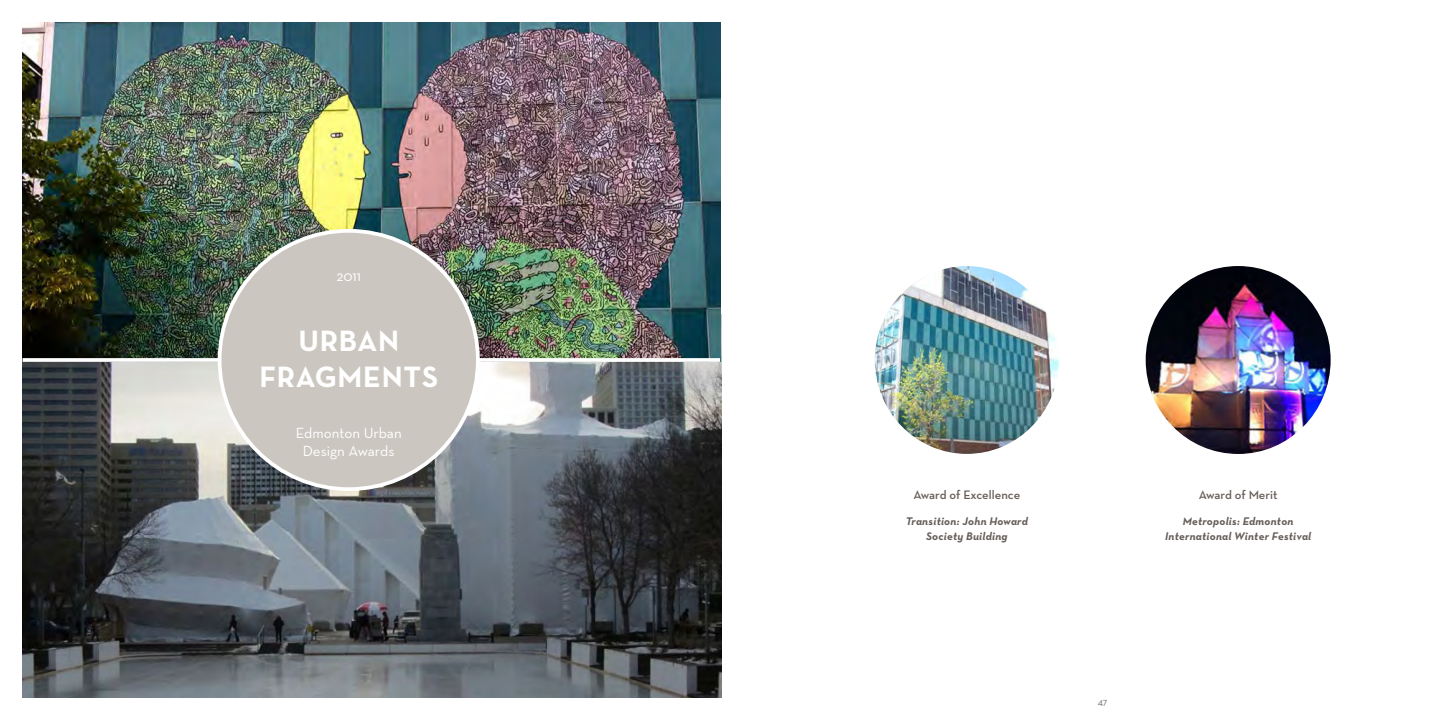
<style>
.page{position:relative;width:1440px;height:720px;background:#fff}
.page>*{position:absolute;margin:0;border:0;box-sizing:border-box;transform-origin:0 0}
.t1{font:700 30px/36px "Neutra Text";letter-spacing:.025em;color:#fff;text-align:center}
.t2{font:15px/18px "Neutra Text";color:#fff;text-align:center}
.t3{font:600 12.5px "Neutra Text";letter-spacing:-.005em;color:#665d58}
.t4{font:italic 700 11.25px/15px "Neutra Text";letter-spacing:.025em;color:#665d58;text-align:center}
.t5{font:10px "Neutra Text";color:#6a6f7c}
</style>
<div class="page">
<img style="left:22px;top:315px;width:699px;height:383px">
<img style="left:22px;top:23px;width:698px;height:335px">
<img style="left:875px;top:266px;width:184px;height:188px">
<img style="left:1146px;top:266px;width:185px;height:188px">
<svg style="left:22px;top:358px;width:698px;height:4px"></svg>
<div style="left:220px;top:231px;width:258px;height:258px;background:#cbc7c0;border-radius:50%"></div>
<h2 class="t2" style="left:336px;top:266px;width:26px">2011</h2>
<h1 class="t1" style="left:259px;top:322px;width:180px">URBAN<br>FRAGMENTS</h1>
<h2 class="t2" style="left:296px;top:424px;width:108px">Edmonton Urban<br>Design Awards</h2>
<p class="t3" style="left:913px;top:487px;width:108px">Award of Excellence</p>
<p class="t4" style="left:906px;top:513px;width:124px">Transition: John Howard<br>Society Building</p>
<p class="t3" style="left:1199px;top:487px;width:80px">Award of Merit</p>
<p class="t4" style="left:1165px;top:513px;width:148px">Metropolis: Edmonton<br>International Winter Festival</p>
<p class="t5" style="left:1098px;top:695px;width:11px">47</p>
</div>
